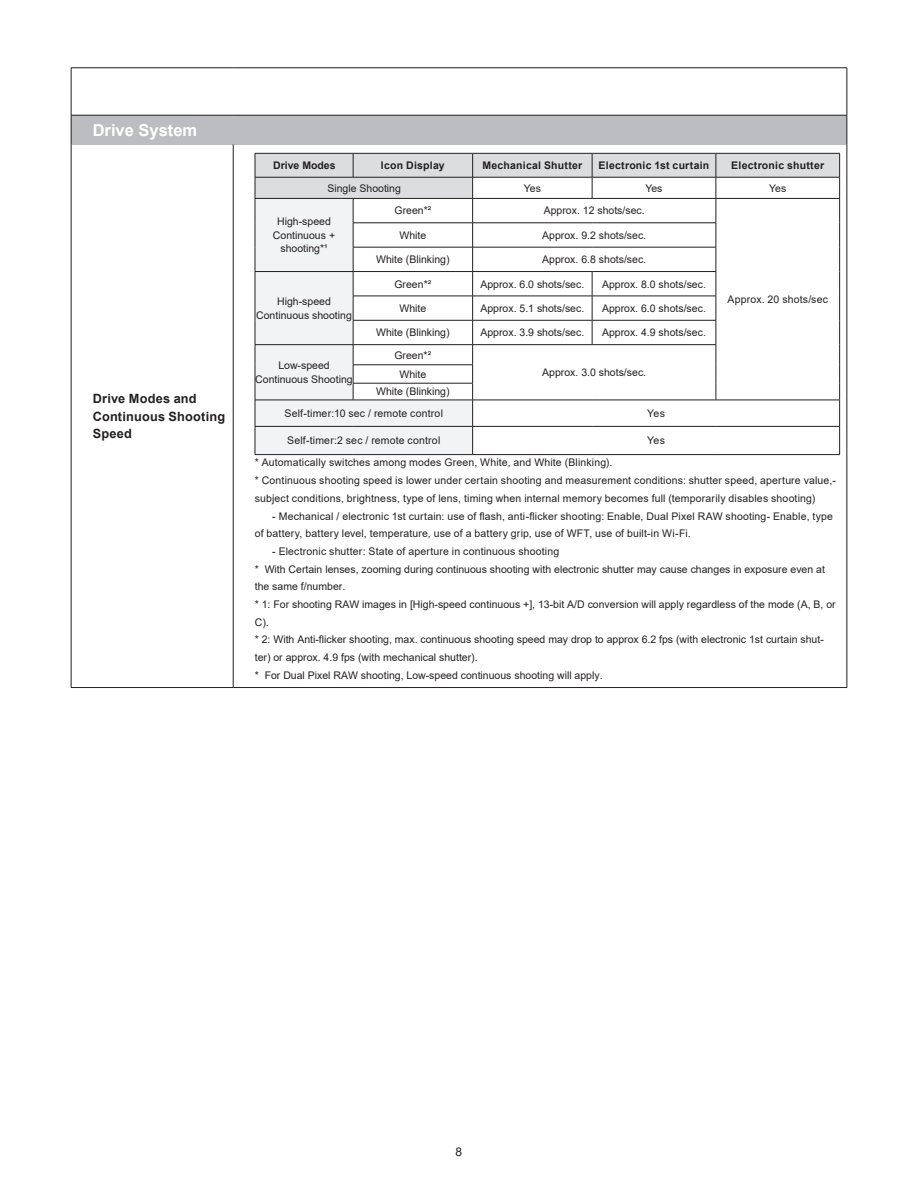
<style>
.page{position:relative;width:918px;height:1188px;background:#fff}
.page>*{position:absolute;margin:0;border:0;box-sizing:border-box;transform-origin:0 0}
.t1{font:700 16.5px "Arial";color:#fff}
.t2{font:700 12.75px/17.7px "Arial";letter-spacing:.015em;color:#231f20}
.t3{font:12px "Arial";color:#231f20}
.t4{font:10.5px/17.7px "Arial";color:#231f20}
.t5{font:700 10.5px "Arial";letter-spacing:.02em;color:#231f20}
.t6{font:700 10.5px "Arial";color:#231f20}
</style>
<div class="page">
<div style="left:71px;top:115px;width:776px;height:29px;background:#bcbdc0"></div>
<hr style="left:233px;top:144px;width:1px;height:543px;background:#231f20">
<hr style="left:71px;top:68px;width:1px;height:47px;background:#231f20">
<hr style="left:847px;top:68px;width:1px;height:47px;background:#231f20">
<svg style="left:71px;top:116px;width:1px;height:28px"></svg>
<svg style="left:847px;top:115px;width:1px;height:29px"></svg>
<hr style="left:71px;top:144px;width:1px;height:543px;background:#231f20">
<hr style="left:847px;top:144px;width:1px;height:543px;background:#231f20">
<hr style="left:71px;top:687px;width:162px;height:1px;background:#231f20">
<hr style="left:233px;top:687px;width:614px;height:1px;background:#231f20">
<hr style="left:71px;top:67px;width:162px;height:1px;background:#231f20">
<hr style="left:233px;top:67px;width:614px;height:1px;background:#231f20">
<hr style="left:71px;top:115px;width:162px;height:1px;background:#231f20">
<hr style="left:233px;top:115px;width:614px;height:1px;background:#231f20">
<svg style="left:255px;top:153px;width:585px;height:301px"></svg>
<hr style="left:255px;top:454px;width:98px;height:1px;background:#231f20">
<hr style="left:353px;top:454px;width:120px;height:1px;background:#231f20">
<hr style="left:473px;top:454px;width:119px;height:1px;background:#231f20">
<hr style="left:592px;top:454px;width:124px;height:1px;background:#231f20">
<hr style="left:716px;top:454px;width:124px;height:1px;background:#231f20">
<hr style="left:255px;top:177px;width:98px;height:1px;background:#231f20">
<hr style="left:353px;top:177px;width:120px;height:1px;background:#231f20">
<hr style="left:473px;top:177px;width:119px;height:1px;background:#231f20">
<hr style="left:592px;top:177px;width:124px;height:1px;background:#231f20">
<hr style="left:716px;top:177px;width:124px;height:1px;background:#231f20">
<hr style="left:255px;top:198px;width:98px;height:1px;background:#231f20">
<hr style="left:353px;top:198px;width:120px;height:1px;background:#231f20">
<hr style="left:473px;top:198px;width:119px;height:1px;background:#231f20">
<hr style="left:592px;top:198px;width:124px;height:1px;background:#231f20">
<hr style="left:716px;top:198px;width:124px;height:1px;background:#231f20">
<p class="t1" style="left:93px;top:118px;width:106px">Drive System</p>
<p class="t2" style="left:93px;top:390px;width:134px">Drive Modes and<br>Continuous Shooting<br>Speed</p>
<p class="t6" style="left:273px;top:158px;width:64px">Drive Modes</p>
<p class="t5" style="left:381px;top:158px;width:65px">Icon Display</p>
<p class="t5" style="left:482px;top:158px;width:101px">Mechanical Shutter</p>
<p class="t5" style="left:599px;top:158px;width:112px">Electronic 1st curtain</p>
<p class="t5" style="left:731px;top:158px;width:94px">Electronic shutter</p>
<p class="t4" style="left:327px;top:179px;width:75px">Single Shooting</p>
<p class="t4" style="left:524px;top:179px;width:19px">Yes</p>
<p class="t4" style="left:645px;top:179px;width:19px">Yes</p>
<p class="t4" style="left:769px;top:179px;width:19px">Yes</p>
<p class="t4" style="left:277px;top:213px;width:55px">High-speed</p>
<p class="t4" style="left:273px;top:226px;width:64px">Continuous +</p>
<p class="t4" style="left:280px;top:240px;width:49px">shooting*¹</p>
<p class="t4" style="left:395px;top:202px;width:38px">Green*²</p>
<p class="t4" style="left:544px;top:202px;width:102px">Approx. 12 shots/sec.</p>
<p class="t4" style="left:399px;top:226px;width:28px">White</p>
<p class="t4" style="left:542px;top:226px;width:105px">Approx. 9.2 shots/sec.</p>
<p class="t4" style="left:376px;top:251px;width:75px">White (Blinking)</p>
<p class="t4" style="left:542px;top:251px;width:105px">Approx. 6.8 shots/sec.</p>
<p class="t4" style="left:277px;top:293px;width:55px">High-speed</p>
<p class="t4" style="left:256px;top:306px;width:97px">Continuous shooting</p>
<p class="t4" style="left:394px;top:275px;width:38px">Green*²</p>
<p class="t4" style="left:480px;top:275px;width:105px">Approx. 6.0 shots/sec.</p>
<p class="t4" style="left:602px;top:275px;width:105px">Approx. 8.0 shots/sec.</p>
<p class="t4" style="left:399px;top:299px;width:28px">White</p>
<p class="t4" style="left:480px;top:299px;width:105px">Approx. 5.1 shots/sec.</p>
<p class="t4" style="left:602px;top:299px;width:105px">Approx. 6.0 shots/sec.</p>
<p class="t4" style="left:376px;top:324px;width:75px">White (Blinking)</p>
<p class="t4" style="left:480px;top:324px;width:105px">Approx. 3.9 shots/sec.</p>
<p class="t4" style="left:602px;top:324px;width:105px">Approx. 4.9 shots/sec.</p>
<p class="t4" style="left:727px;top:290px;width:102px">Approx. 20 shots/sec</p>
<p class="t4" style="left:394px;top:346px;width:38px">Green*²</p>
<p class="t4" style="left:399px;top:365px;width:28px">White</p>
<p class="t4" style="left:542px;top:364px;width:105px">Approx. 3.0 shots/sec.</p>
<p class="t4" style="left:376px;top:383px;width:75px">White (Blinking)</p>
<p class="t4" style="left:285px;top:404px;width:160px">Self-timer:10 sec / remote control</p>
<p class="t4" style="left:647px;top:404px;width:19px">Yes</p>
<p class="t4" style="left:287px;top:432px;width:155px">Self-timer:2 sec / remote control</p>
<p class="t4" style="left:647px;top:432px;width:19px">Yes</p>
<p class="t4" style="left:255px;top:454px;width:359px">* Automatically switches among modes Green, White, and White (Blinking).</p>
<p class="t4" style="left:255px;top:472px;width:583px">* Continuous shooting speed is lower under certain shooting and measurement conditions: shutter speed, aperture value,- subject conditions, brightness, type of lens, timing when internal memory becomes full (temporarily disables shooting)</p>
<p class="t4" style="left:255px;top:507px;width:580px;text-indent:18px">- Mechanical / electronic 1st curtain: use of flash, anti-flicker shooting: Enable, Dual Pixel RAW shooting- Enable, type of battery, battery level, temperature, use of a battery grip, use of WFT, use of built-in Wi-Fi.</p>
<p class="t4" style="left:272px;top:542px;width:288px">- Electronic shutter: State of aperture in continuous shooting</p>
<p class="t4" style="left:255px;top:560px;width:582px">* With Certain lenses, zooming during continuous shooting with electronic shutter may cause changes in exposure even at the same f/number.<br>* 1: For shooting RAW images in [High-speed continuous +], 13-bit A/D conversion will apply regardless of the mode (A, B, or C).<br>* 2: With Anti-flicker shooting, max. continuous shooting speed may drop to approx 6.2 fps (with electronic 1st curtain shut&shy;ter) or approx. 4.9 fps (with mechanical shutter).<br>* For Dual Pixel RAW shooting, Low-speed continuous shooting will apply.</p>
<p class="t4" style="left:278px;top:357px;width:53px">Low-speed</p>
<p class="t4" style="left:255px;top:370px;width:99px">Continuous Shooting</p>
<p class="t3" style="left:456px;top:1143px;width:8px">8</p>
</div>
